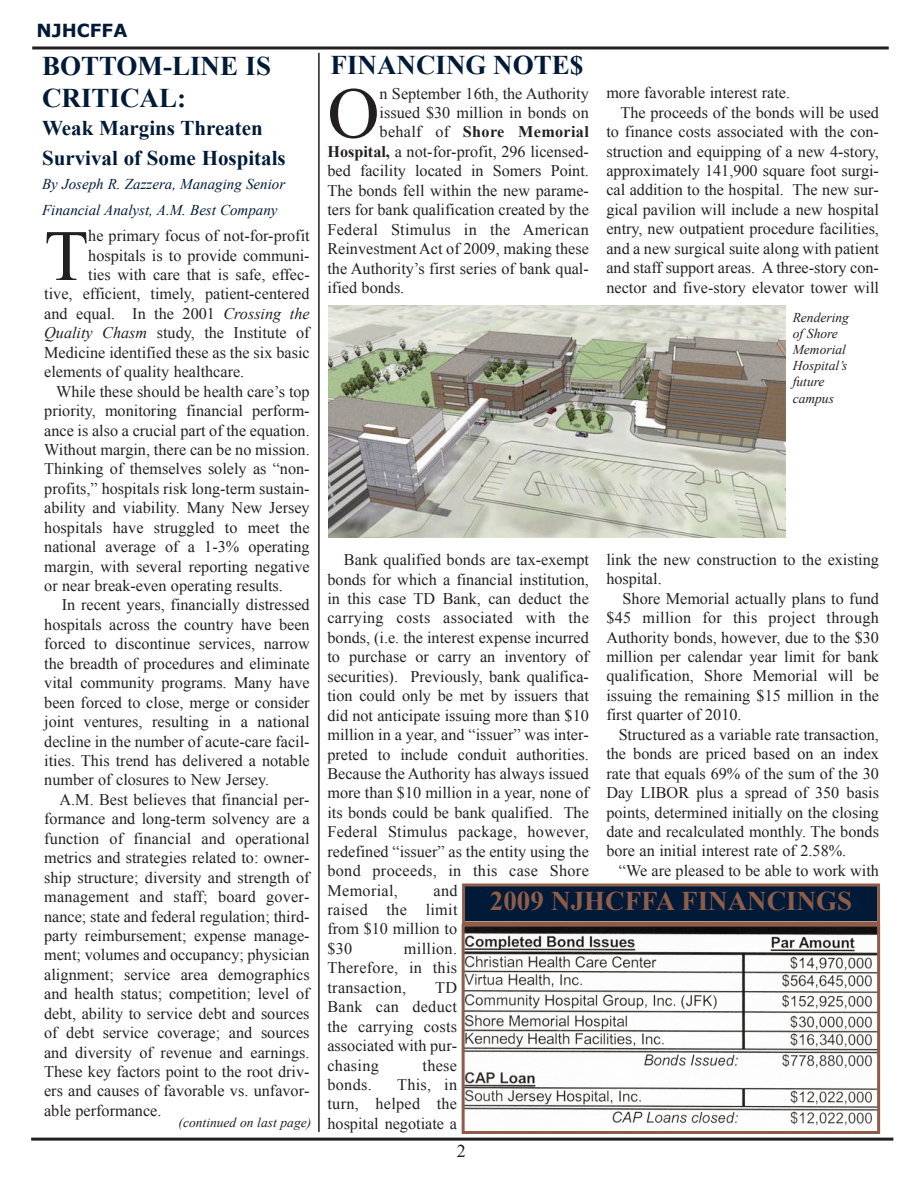
<style>
.page{position:relative;width:918px;height:1188px;background:#fff}
.page>*{position:absolute;margin:0;border:0;box-sizing:border-box;transform-origin:0 0}
.t1{font:72.3px "Times New Roman";color:#231f20}
.t2{font:700 27px "Times New Roman";color:#001a37}
.t3{font:700 27px "Times New Roman";color:#8d5d49}
.t4{font:700 21px/29.4px "Times New Roman";color:#001a37}
.t5{font:700 18px "Verdana";color:#001a37}
.t6{font:18px "Times New Roman";color:#231f20}
.t7{font:16.2px/19.5px "Times New Roman";color:#231f20;text-align:justify}
.t8{font:16.2px "Times New Roman";letter-spacing:.02em;color:#231f20}
.t9{font:700 16.2px "Times New Roman";letter-spacing:.02em;color:#231f20}
.t10{font:italic 15px/26.2px "Times New Roman";color:#001a37}
.t11{font:italic 13.5px/16.2px "Times New Roman";color:#231f20}
.s1{font-weight:400}
.s2{font-weight:700}
.s3{font-style:italic}
</style>
<div class="page">
<hr style="left:32px;top:46px;width:857px;height:3px;background:#231f20">
<hr style="left:318px;top:53px;width:2px;height:1079px;background:#231f20">
<hr style="left:31px;top:1138px;width:862px;height:3px;background:#231f20">
<img style="left:328px;top:306px;width:458px;height:231px">
<img style="left:466px;top:928px;width:410px;height:198px">
<div style="left:462px;top:924px;width:418px;height:210px;border:3px solid #8d5d49"></div>
<div style="left:465px;top:887px;width:412px;height:34px;background:#001a37"></div>
<div style="left:462px;top:884px;width:418px;height:40px;border:3px solid #8d5d49"></div>
<p class="t5" style="left:37px;top:19px;width:92px">NJHCFFA</p>
<h2 class="t2" style="left:42px;top:51px;width:230px">BOTTOM-LINE IS</h2>
<h2 class="t2" style="left:331px;top:50px;width:254px">FINANCING NOTE$</h2>
<h2 class="t2" style="left:42px;top:83px;width:145px">CRITICAL:</h2>
<p class="t4" style="left:42px;top:114px;width:245px">Weak Margins Threaten<br>Survival of Some Hospitals</p>
<p class="t10" style="left:42px;top:171px;width:245px">By Joseph R. Zazzera, Managing Senior<br>Financial Analyst, A.M. Best Company</p>
<p class="t7" style="left:606px;top:83px;width:185px">more favorable interest rate.</p>
<p class="t7" style="left:620px;top:102px;width:260px">The proceeds of the bonds will be used</p>
<p class="t7" style="left:606px;top:122px;width:274px">to finance costs associated with the con-</p>
<p class="t7" style="left:606px;top:141px;width:274px">struction and equipping of a new 4-story,</p>
<p class="t7" style="left:606px;top:161px;width:274px">approximately 141,900 square foot surgi-</p>
<p class="t7" style="left:606px;top:180px;width:274px">cal addition to the hospital. The new sur-</p>
<p class="t7" style="left:606px;top:200px;width:274px">gical pavilion will include a new hospital</p>
<p class="t7" style="left:606px;top:219px;width:274px">entry, new outpatient procedure facilities,</p>
<p class="t7" style="left:606px;top:239px;width:274px">and a new surgical suite along with patient</p>
<p class="t7" style="left:606px;top:258px;width:274px">and staff support areas. A three-story con-</p>
<p class="t7" style="left:606px;top:277px;width:274px">nector and five-story elevator tower will</p>
<h1 class="t1" style="left:327px;top:73px;width:54px">O</h1>
<p class="t7" style="left:380px;top:83px;width:211px">n September 16th, the Authority</p>
<p class="t7" style="left:380px;top:103px;width:211px">issued $30 million in bonds on</p>
<p class="t9" style="left:380px;top:123px;width:211px"><span class="s1">behalf of</span> Shore Memorial</p>
<p class="t7" style="left:327px;top:142px;width:263px"><span class="s2">Hospital,</span> a not-for-profit, 296 licensed-</p>
<p class="t7" style="left:327px;top:161px;width:263px">bed facility located in Somers Point.</p>
<p class="t7" style="left:327px;top:181px;width:263px">The bonds fell within the new parame-</p>
<p class="t7" style="left:327px;top:200px;width:263px">ters for bank qualification created by the</p>
<p class="t8" style="left:327px;top:220px;width:263px">Federal Stimulus in the American</p>
<p class="t7" style="left:327px;top:239px;width:263px">Reinvestment Act of 2009, making these</p>
<p class="t7" style="left:327px;top:258px;width:263px">the Authority’s first series of bank qual-</p>
<p class="t7" style="left:327px;top:278px;width:78px">ified bonds.</p>
<h1 class="t1" style="left:44px;top:216px;width:46px">T</h1>
<p class="t7" style="left:88px;top:226px;width:223px">he primary focus of not-for-profit</p>
<p class="t7" style="left:88px;top:245px;width:223px">hospitals is to provide communi-</p>
<p class="t7" style="left:88px;top:265px;width:223px">ties with care that is safe, effec-</p>
<p class="t7" style="left:44px;top:284px;width:267px">tive, efficient, timely, patient-centered</p>
<p class="t7" style="left:44px;top:304px;width:267px">and equal. In the 2001 <span class="s3">Crossing the</span></p>
<p class="t7" style="left:44px;top:323px;width:267px"><span class="s3">Quality Chasm</span> study, the Institute of</p>
<p class="t7" style="left:44px;top:343px;width:267px">Medicine identified these as the six basic</p>
<p class="t7" style="left:44px;top:362px;width:202px">elements of quality healthcare.</p>
<p class="t7" style="left:56px;top:381px;width:255px">While these should be health care’s top</p>
<p class="t7" style="left:44px;top:401px;width:267px">priority, monitoring financial perform-</p>
<p class="t7" style="left:44px;top:420px;width:267px">ance is also a crucial part of the equation.</p>
<p class="t7" style="left:44px;top:440px;width:267px">Without margin, there can be no mission.</p>
<p class="t7" style="left:44px;top:459px;width:267px">Thinking of themselves solely as “non-</p>
<p class="t7" style="left:44px;top:479px;width:267px">profits,” hospitals risk long-term sustain-</p>
<p class="t7" style="left:44px;top:498px;width:267px">ability and viability. Many New Jersey</p>
<p class="t7" style="left:44px;top:517px;width:267px">hospitals have struggled to meet the</p>
<p class="t7" style="left:44px;top:537px;width:267px">national average of a 1-3% operating</p>
<p class="t7" style="left:44px;top:556px;width:267px">margin, with several reporting negative</p>
<p class="t7" style="left:44px;top:576px;width:240px">or near break-even operating results.</p>
<p class="t7" style="left:62px;top:595px;width:249px">In recent years, financially distressed</p>
<p class="t7" style="left:44px;top:615px;width:267px">hospitals across the country have been</p>
<p class="t7" style="left:44px;top:634px;width:267px">forced to discontinue services, narrow</p>
<p class="t7" style="left:44px;top:654px;width:267px">the breadth of procedures and eliminate</p>
<p class="t7" style="left:44px;top:673px;width:267px">vital community programs. Many have</p>
<p class="t7" style="left:44px;top:692px;width:267px">been forced to close, merge or consider</p>
<p class="t7" style="left:44px;top:712px;width:267px">joint ventures, resulting in a national</p>
<p class="t7" style="left:44px;top:731px;width:267px">decline in the number of acute-care facil-</p>
<p class="t7" style="left:44px;top:751px;width:267px">ities. This trend has delivered a notable</p>
<p class="t7" style="left:44px;top:770px;width:227px">number of closures to New Jersey.</p>
<p class="t7" style="left:60px;top:790px;width:252px">A.M. Best believes that financial per-</p>
<p class="t7" style="left:44px;top:809px;width:267px">formance and long-term solvency are a</p>
<p class="t7" style="left:44px;top:829px;width:267px">function of financial and operational</p>
<p class="t7" style="left:44px;top:848px;width:267px">metrics and strategies related to: owner-</p>
<p class="t7" style="left:44px;top:867px;width:267px">ship structure; diversity and strength of</p>
<p class="t7" style="left:44px;top:887px;width:267px">management and staff; board gover-</p>
<p class="t7" style="left:44px;top:906px;width:267px">nance; state and federal regulation; third-</p>
<p class="t7" style="left:44px;top:926px;width:267px">party reimbursement; expense manage-</p>
<p class="t7" style="left:44px;top:945px;width:267px">ment; volumes and occupancy; physician</p>
<p class="t7" style="left:44px;top:965px;width:267px">alignment; service area demographics</p>
<p class="t7" style="left:44px;top:984px;width:267px">and health status; competition; level of</p>
<p class="t7" style="left:44px;top:1003px;width:267px">debt, ability to service debt and sources</p>
<p class="t7" style="left:44px;top:1023px;width:267px">of debt service coverage; and sources</p>
<p class="t7" style="left:44px;top:1042px;width:267px">and diversity of revenue and earnings.</p>
<p class="t7" style="left:44px;top:1062px;width:267px">These key factors point to the root driv-</p>
<p class="t7" style="left:44px;top:1081px;width:267px">ers and causes of favorable vs. unfavor-</p>
<p class="t7" style="left:44px;top:1101px;width:119px">able performance.</p>
<p class="t11" style="left:179px;top:1114px;width:134px">(continued on last page)</p>
<p class="t11" style="left:793px;top:309px;width:58px">Rendering of Shore<br>Memorial<br>Hospital’s future campus</p>
<p class="t7" style="left:606px;top:550px;width:274px">link the new construction to the existing hospital.</p>
<p class="t7" style="left:606px;top:588px;width:274px;text-indent:16px">Shore Memorial actually plans to fund $45 million for this project through Authority bonds, however, due to the $30 million per calendar year limit for bank qualification, Shore Memorial will be issuing the remaining $15 million in the first quarter of 2010.</p>
<p class="t7" style="left:606px;top:725px;width:274px;text-indent:12px">Structured as a variable rate transaction, the bonds are priced based on an index rate that equals 69% of the sum of the 30<br>Day LIBOR plus a spread of 350 basis points, determined initially on the closing date and recalculated monthly. The bonds bore an initial interest rate of 2.58%.</p>
<p class="t7" style="left:619px;top:861px;width:262px">“We are pleased to be able to work with</p>
<p class="t7" style="left:327px;top:550px;width:263px;text-indent:16px">Bank qualified bonds are tax-exempt bonds for which a financial institution, in this case TD Bank, can deduct the carrying costs associated with the bonds, (i.e. the interest expense incurred to purchase or carry an inventory of securities). Previously, bank qualifica&shy;tion could only be met by issuers that did not anticipate issuing more than $10 million in a year, and “issuer” was inter&shy;preted to include conduit authorities.<br>Because the Authority has always issued more than $10 million in a year, none of its bonds could be bank qualified. The Federal Stimulus package, however, redefined “issuer” as the entity using the bond proceeds, in this case Shore Memorial,</p>
<p class="t7" style="left:327px;top:880px;width:132px;text-indent:106px">and raised the limit from $10 million to $30</p>
<h2 class="t3" style="left:490px;top:886px;width:364px">2009 NJHCFFA FINANCINGS</h2>
<p class="t7" style="left:327px;top:939px;width:131px;text-indent:77px">million.<br>Therefore, in this transaction,</p>
<p class="t7" style="left:327px;top:978px;width:131px;text-indent:108px">TD Bank can deduct the carrying costs associated with pur&shy;chasing</p>
<p class="t7" style="left:423px;top:1055px;width:36px">these</p>
<p class="t7" style="left:327px;top:1075px;width:46px">bonds.</p>
<p class="t7" style="left:327px;top:1075px;width:131px;text-indent:70px">This, in turn, helped the hospital negotiate a</p>
<p class="t6" style="left:457px;top:1141px;width:10px">2</p>
</div>
